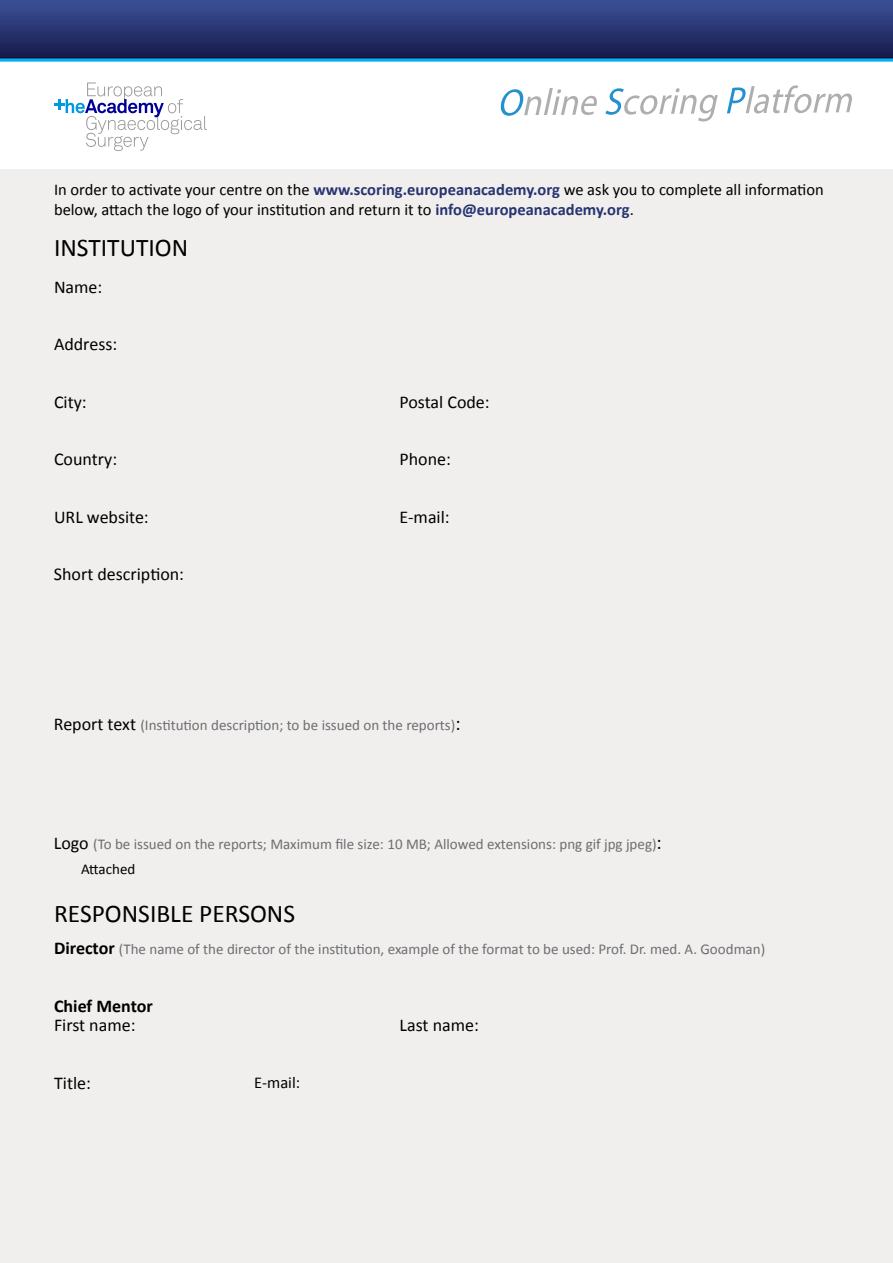
<style>
.page{position:relative;width:893px;height:1263px;background:#fff}
.page>*{position:absolute;margin:0;border:0;box-sizing:border-box;transform-origin:0 0}
.t1{font:25.5px "Calibri";color:#000}
.t2{font:18px "Calibri";color:#000}
.t3{font:700 18px "Calibri";color:#000}
.t4{font:16.5px/19.8px "Calibri";color:#000}
.t5{font:15px/25px "Calibri";color:#6d6e71}
.s1{font-weight:700;color:#273470}
.s2{font-size:18px;color:#000}
.s3{font-size:19.5px;color:#000}
.s4{color:#000}
.s5{font-weight:700;font-size:18px;color:#000}
</style>
<div class="page">
<svg style="left:54px;top:83px;width:153px;height:68px"></svg>
<img style="left:0;top:0;width:892px;height:62px">
<svg style="left:500px;top:88px;width:97px;height:28px"></svg>
<svg style="left:605px;top:88px;width:113px;height:34px"></svg>
<svg style="left:727px;top:85px;width:125px;height:29px"></svg>
<div style="left:0;top:169px;width:893px;height:1094px;background:#f0efee"></div>
<p class="t4" style="left:54px;top:179px;width:771px">In order to activate your centre on the <span class="s1">www.scoring.europeanacademy.org</span> we ask you to complete all information below, attach the logo of your institution and return it to <span class="s1">info@europeanacademy.org</span>.</p>
<h1 class="t1" style="left:54px;top:231px;width:136px">INSTITUTION</h1>
<p class="t2" style="left:54px;top:275px;width:50px">Name:</p>
<p class="t2" style="left:54px;top:333px;width:65px">Address:</p>
<p class="t2" style="left:54px;top:390px;width:34px">City:</p>
<p class="t2" style="left:400px;top:390px;width:92px">Postal Code:</p>
<p class="t2" style="left:54px;top:448px;width:65px">Country:</p>
<p class="t2" style="left:400px;top:448px;width:53px">Phone:</p>
<p class="t2" style="left:54px;top:505px;width:96px">URL website:</p>
<p class="t2" style="left:400px;top:505px;width:52px">E-mail:</p>
<p class="t2" style="left:54px;top:563px;width:132px">Short description:</p>
<p class="t5" style="left:54px;top:711px;width:408px"><span class="s2">Report text</span> (Institution description; to be issued on the reports)<span class="s3">:</span></p>
<p class="t5" style="left:81px;top:831px;width:582px;text-indent:-27px"><span class="s2">Logo</span> (To be issued on the reports; Maximum file size: 10 MB; Allowed extensions: png gif jpg jpeg)<span class="s3">:<br></span><span class="s4">Attached</span></p>
<h1 class="t1" style="left:54px;top:897px;width:243px">RESPONSIBLE PERSONS</h1>
<p class="t5" style="left:54px;top:936px;width:713px"><span class="s5">Director</span> (The name of the director of the institution, example of the format to be used: Prof. Dr. med. A. Goodman)</p>
<p class="t3" style="left:54px;top:994px;width:100px">Chief Mentor</p>
<p class="t2" style="left:54px;top:1014px;width:83px">First name:</p>
<p class="t2" style="left:400px;top:1014px;width:81px">Last name:</p>
<p class="t2" style="left:54px;top:1071px;width:38px">Title:</p>
<p class="t4" style="left:254px;top:1071px;width:47px">E-mail:</p>
</div>
